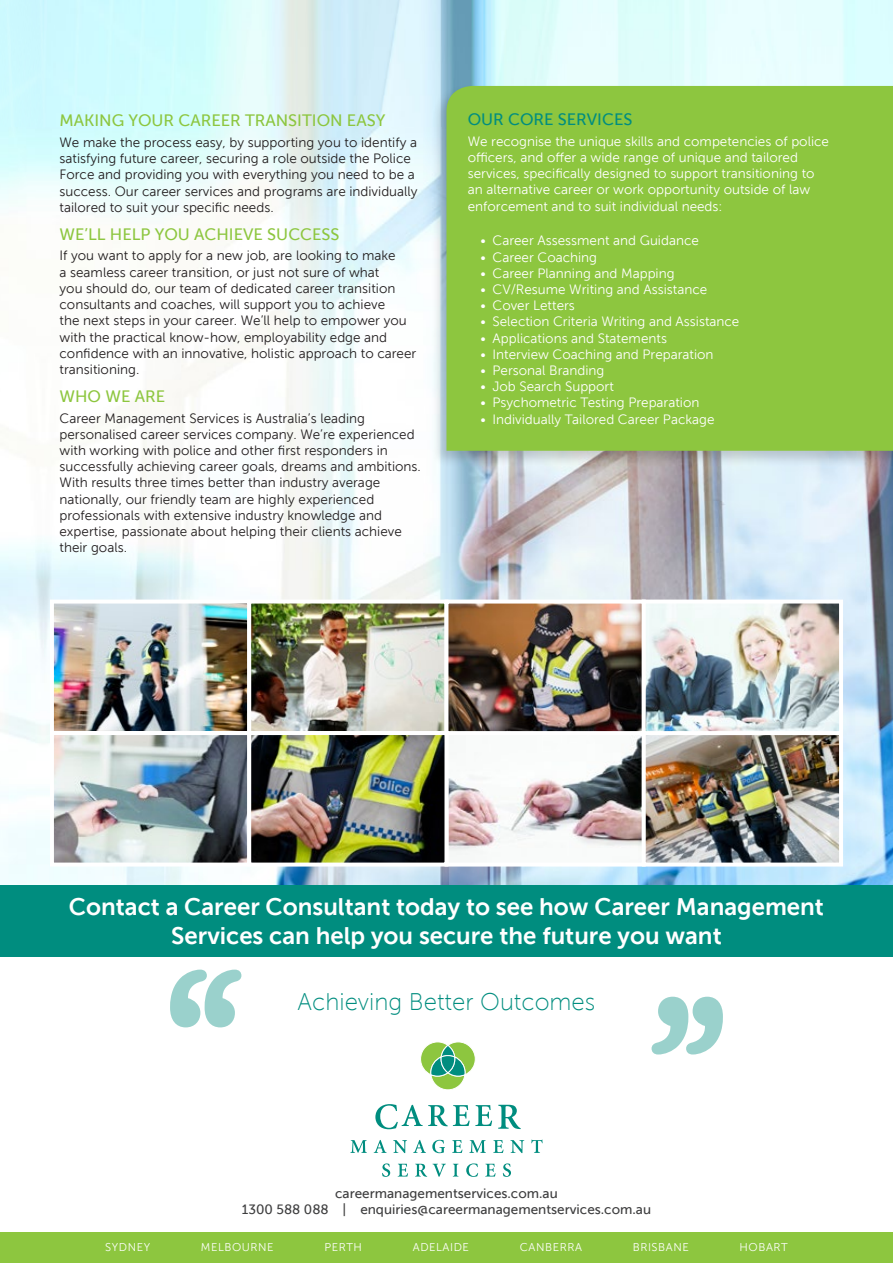
<style>
.page{position:relative;width:893px;height:1263px;background:#fff}
.page>*{position:absolute;margin:0;border:0;box-sizing:border-box;transform-origin:0 0}
.t1{font:700 176.25px "Gotham Rounded";color:#008d7f}
.CTA{font:24px/28.8px "Museo Sans 700";color:#fff;text-align:center}
.t2{font:24px "Museo Sans 100";color:#008d7f}
.SUB_HEAD{font:16.5px "Museo Sans 500";color:#8dc63f}
.SUB_HEAD-2{font:16.5px "Museo Sans 500";color:#008d7f}
.Body{font:13.5px/16.2px "Museo Sans 300";color:#231f20}
.Body-2{font:13.5px/16.2px "Museo Sans 300";color:#fff}
.Body-3{font:13.5px/16.2px "Museo Sans 500";color:#3e3e3f;text-align:center}
.Cities{font:11.25px "Museo Sans 300";letter-spacing:.05em;color:#fff}
</style>
<div class="page">
<img style="left:0;top:126px;width:893px;height:760px">
<img style="left:0;top:0;width:893px;height:126px">
<div style="left:432px;top:83px;width:461px;height:383px;background:#231f20;opacity:.2"></div>
<div style="left:446px;top:86px;width:447px;height:365px;background:#8dc63f"></div>
<div style="left:0;top:886px;width:893px;height:71px;background:#008d7f"></div>
<div style="left:0;top:1232px;width:893px;height:31px;background:#8dc63f"></div>
<img style="left:55px;top:605px;width:783px;height:256px">
<div style="left:50px;top:600px;width:201px;height:135px;border:4px solid #fff"></div>
<div style="left:50px;top:731px;width:201px;height:135px;border:4px solid #fff"></div>
<div style="left:247px;top:600px;width:201px;height:135px;border:4px solid #fff"></div>
<div style="left:444px;top:731px;width:202px;height:135px;border:4px solid #fff"></div>
<div style="left:642px;top:731px;width:201px;height:135px;border:4px solid #fff"></div>
<div style="left:247px;top:731px;width:201px;height:135px;border:4px solid #fff"></div>
<div style="left:444px;top:600px;width:202px;height:135px;border:4px solid #fff"></div>
<div style="left:642px;top:600px;width:201px;height:135px;border:4px solid #fff"></div>
<svg style="left:420px;top:1042px;width:56px;height:48px"></svg>
<svg style="left:375px;top:1104px;width:117px;height:25px"></svg>
<svg style="left:498px;top:1105px;width:23px;height:24px"></svg>
<svg style="left:350px;top:1140px;width:17px;height:13px"></svg>
<svg style="left:374px;top:1140px;width:13px;height:13px"></svg>
<svg style="left:393px;top:1140px;width:14px;height:13px"></svg>
<svg style="left:413px;top:1140px;width:13px;height:13px"></svg>
<svg style="left:432px;top:1140px;width:13px;height:13px"></svg>
<svg style="left:452px;top:1140px;width:10px;height:13px"></svg>
<svg style="left:469px;top:1140px;width:17px;height:13px"></svg>
<svg style="left:493px;top:1140px;width:11px;height:13px"></svg>
<svg style="left:510px;top:1140px;width:14px;height:13px"></svg>
<svg style="left:531px;top:1139px;width:12px;height:14px"></svg>
<svg style="left:382px;top:1163px;width:8px;height:14px"></svg>
<svg style="left:398px;top:1164px;width:10px;height:12px"></svg>
<svg style="left:415px;top:1164px;width:12px;height:13px"></svg>
<svg style="left:433px;top:1164px;width:13px;height:13px"></svg>
<svg style="left:453px;top:1164px;width:5px;height:12px"></svg>
<svg style="left:466px;top:1163px;width:12px;height:14px"></svg>
<svg style="left:485px;top:1164px;width:11px;height:12px"></svg>
<svg style="left:503px;top:1163px;width:8px;height:14px"></svg>
<p class="SUB_HEAD" style="left:60px;top:112px;width:327px">MAKING YOUR CAREER TRANSITION EASY</p>
<p class="Body" style="left:60px;top:134px;width:360px">We make the process easy, by supporting you to identify a satisfying future career, securing a role outside the Police Force and providing you with everything you need to be a success. Our career services and programs are individually tailored to suit your specific needs.</p>
<p class="SUB_HEAD" style="left:60px;top:225px;width:282px">WE’LL HELP YOU ACHIEVE SUCCESS</p>
<p class="Body" style="left:60px;top:248px;width:358px">If you want to apply for a new job, are looking to make<br>a seamless career transition, or just not sure of what<br>you should do, our team of dedicated career transition consultants and coaches, will support you to achieve<br>the next steps in your career. We’ll help to empower you with the practical know-how, employability edge and confidence with an innovative, holistic approach to career transitioning.</p>
<p class="SUB_HEAD" style="left:60px;top:387px;width:107px">WHO WE ARE</p>
<p class="Body" style="left:60px;top:410px;width:363px">Career Management Services is Australia’s leading personalised career services company. We’re experienced with working with police and other fi rst responders in successfully achieving career goals, dreams and ambitions.<br>With results three times better than industry average nationally, our friendly team are highly experienced professionals with extensive industry knowledge and expertise, passionate about helping their clients achieve their goals.</p>
<p class="SUB_HEAD-2" style="left:468px;top:111px;width:166px">OUR CORE SERVICES</p>
<p class="Body-2" style="left:468px;top:133px;width:363px">We recognise the unique skills and competencies of police officers, and offer a wide range of unique and tailored services, specifically designed to support transitioning to an alternative career or work opportunity outside of law enforcement and to suit individual needs:</p>
<p class="Body-2" style="left:480px;top:233px;width:220px">• Career Assessment and Guidance</p>
<p class="Body-2" style="left:480px;top:249px;width:118px">• Career Coaching</p>
<p class="Body-2" style="left:480px;top:265px;width:196px">• Career Planning and Mapping</p>
<p class="Body-2" style="left:480px;top:281px;width:228px">• CV/Resume Writing and Assistance</p>
<p class="Body-2" style="left:480px;top:298px;width:96px">• Cover Letters</p>
<p class="Body-2" style="left:480px;top:314px;width:260px">• Selection Criteria Writing and Assistance</p>
<p class="Body-2" style="left:480px;top:330px;width:188px">• Applications and Statements</p>
<p class="Body-2" style="left:480px;top:346px;width:235px">• Interview Coaching and Preparation</p>
<p class="Body-2" style="left:480px;top:362px;width:125px">• Personal Branding</p>
<p class="Body-2" style="left:480px;top:379px;width:135px">• Job Search Support</p>
<p class="Body-2" style="left:480px;top:395px;width:220px">• Psychometric Testing Preparation</p>
<p class="Body-2" style="left:480px;top:411px;width:236px">• Individually Tailored Career Package</p>
<p class="CTA" style="left:69px;top:892px;width:756px">Contact a Career Consultant today to see how Career Management<br>Services can help you secure the future you want</p>
<h1 class="t1" style="left:161px;top:902px;width:86px">‘‘</h1>
<p class="t2" style="left:298px;top:989px;width:299px">Achieving Better Outcomes</p>
<h1 class="t1" style="left:732px;top:1122px;width:86px;rotate:-180deg">‘‘</h1>
<p class="Body-3" style="left:242px;top:1185px;width:411px">careermanagementservices.com.au<br>1300 588 088 | enquiries@careermanagementservices.com.au</p>
<p class="Cities" style="left:105px;top:1241px;width:47px">SYDNEY</p>
<p class="Cities" style="left:201px;top:1241px;width:74px">MELBOURNE</p>
<p class="Cities" style="left:325px;top:1241px;width:39px">PERTH</p>
<p class="Cities" style="left:413px;top:1241px;width:58px">ADELAIDE</p>
<p class="Cities" style="left:520px;top:1241px;width:64px">CANBERRA</p>
<p class="Cities" style="left:633px;top:1241px;width:58px">BRISBANE</p>
<p class="Cities" style="left:740px;top:1241px;width:50px">HOBART</p>
</div>
